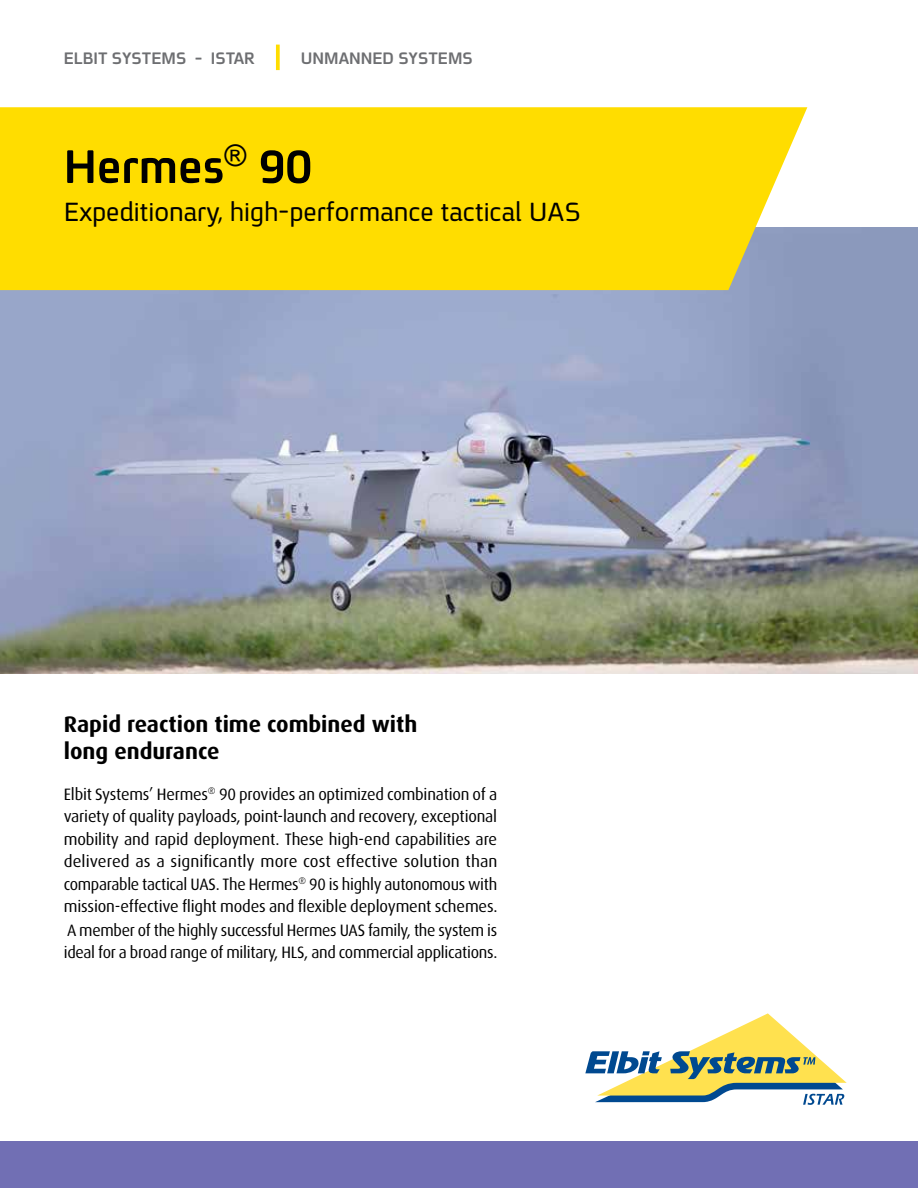
<style>
.page{position:relative;width:918px;height:1188px;background:#fff}
.page>*{position:absolute;margin:0;border:0;box-sizing:border-box;transform-origin:0 0}
.t1{font:51px "En Spoiler B";color:#000}
.t2{font:29.7px "En Spoiler B";color:#000}
.t3{font:28.5px "En Spoiler";color:#000}
.t4{font:700 22.5px/27px "Dax";color:#000}
.t5{font:18px "En Spoiler B";color:#6d6e71}
.t6{font:16.5px/22.8px "Dax";letter-spacing:-.015em;color:#000}
.t7{font:16.5px "Dax";letter-spacing:.005em;color:#000}
.t8{font:9.6px "Dax";color:#000}
</style>
<div class="page">
<img style="left:0;top:227px;width:918px;height:447px">
<div style="left:0;top:107px;width:807px;height:183px;background:#fd0"></div>
<div style="left:0;top:1141px;width:918px;height:47px;background:#716fb4"></div>
<svg style="left:585px;top:1013px;width:262px;height:92px"></svg>
<svg style="left:276px;top:45px;width:4px;height:25px"></svg>
<p class="t5" style="left:64px;top:45px;width:124px">ELBIT SYSTEMS</p>
<p class="t5" style="left:195px;top:45px;width:9px">-</p>
<p class="t5" style="left:211px;top:45px;width:45px">ISTAR</p>
<p class="t5" style="left:301px;top:45px;width:173px">UNMANNED SYSTEMS</p>
<h2 class="t2" style="left:225px;top:135px;width:19px">R</h2>
<h1 class="t1" style="left:64px;top:130px;width:162px">Hermes</h1>
<h3 class="t3" style="left:64px;top:192px;width:519px">Expeditionary, high-performance tactical UAS</h3>
<h1 class="t1" style="left:259px;top:130px;width:55px">90</h1>
<h3 class="t4" style="left:64px;top:711px;width:355px">Rapid reaction time combined with long endurance</h3>
<p class="t6" style="left:219px;top:783px;width:280px">90 provides an optimized combination of a</p>
<p class="t6" style="left:64px;top:783px;width:146px">Elbit Systems’ Hermes</p>
<p class="t6" style="left:64px;top:806px;width:435px">variety of quality payloads, point-launch and recovery, exceptional</p>
<p class="t6" style="left:64px;top:828px;width:435px">mobility and rapid deployment. These high-end capabilities are</p>
<p class="t7" style="left:64px;top:853px;width:435px">delivered as a significantly more cost effective solution than</p>
<p class="t6" style="left:309px;top:873px;width:190px">90 is highly autonomous with</p>
<p class="t8" style="left:208px;top:786px;width:9px">®</p>
<p class="t6" style="left:64px;top:873px;width:435px">comparable tactical UAS. The Hermes<br>mission-effective flight modes and flexible deployment schemes.<br>A member of the highly successful Hermes UAS family, the system is ideal for a broad range of military, HLS, and commercial applications.</p>
<p class="t8" style="left:298px;top:876px;width:9px">®</p>
</div>
